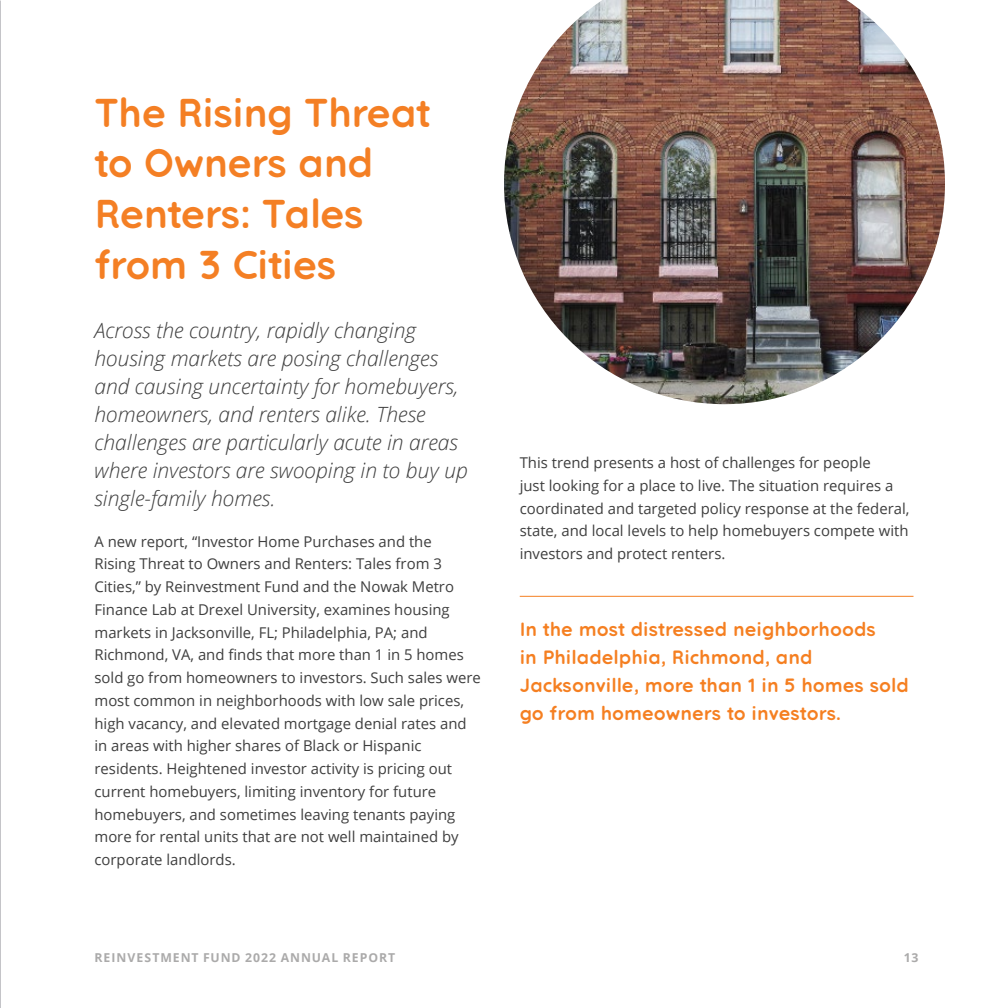
<style>
.page{position:relative;width:1008px;height:1008px;background:#fff}
.page>*{position:absolute;margin:0;border:0;box-sizing:border-box;transform-origin:0 0}
.t1{font:700 40.25px/50.8px "Quicksand Pro";letter-spacing:-.015em;color:#f47f24}
.t2{font:italic 300 21px/28px "Open Sans";color:#3e3e3e}
.t3{font:700 19.25px/28px "Quicksand Pro";color:#f57f21}
.t4{font:14.88px/22.8px "Open Sans";color:#3e3e3e}
.t5{font:700 12.25px "Open Sans";letter-spacing:.08em;color:#abaaaa}
</style>
<div class="page">
<hr style="left:520px;top:596px;width:394px;height:1px;background:#f57f21">
<img style="left:504px;top:0;width:441px;height:404px">
<h1 class="t1" style="left:94px;top:88px;width:337px">The Rising Threat to Owners and<br>Renters: Tales from 3 Cities</h1>
<p class="t2" style="left:94px;top:316px;width:375px">Across the country, rapidly changing housing markets are posing challenges and causing uncertainty for homebuyers, homeowners, and renters alike. These challenges are particularly acute in areas where investors are swooping in to buy up single-family homes.</p>
<p class="t4" style="left:94px;top:530px;width:388px">A new report, “Investor Home Purchases and the<br>Rising Threat to Owners and Renters: Tales from 3<br>Cities,” by Reinvestment Fund and the Nowak Metro Finance Lab at Drexel University, examines housing markets in Jacksonville, FL; Philadelphia, PA; and Richmond, VA, and finds that more than 1 in 5 homes sold go from homeowners to investors. Such sales were most common in neighborhoods with low sale prices, high vacancy, and elevated mortgage denial rates and in areas with higher shares of Black or Hispanic residents. Heightened investor activity is pricing out current homebuyers, limiting inventory for future homebuyers, and sometimes leaving tenants paying more for rental units that are not well maintained by corporate landlords.</p>
<p class="t4" style="left:520px;top:451px;width:391px">This trend presents a host of challenges for people<br>just looking for a place to live. The situation requires a coordinated and targeted policy response at the federal, state, and local levels to help homebuyers compete with investors and protect renters.</p>
<p class="t3" style="left:520px;top:616px;width:391px">In the most distressed neighborhoods<br>in Philadelphia, Richmond, and Jacksonville, more than 1 in 5 homes sold go from homeowners to investors.</p>
<p class="t5" style="left:94px;top:949px;width:302px">REINVESTMENT FUND 2022 ANNUAL REPORT</p>
<p class="t5" style="left:904px;top:949px;width:16px">13</p>
</div>
